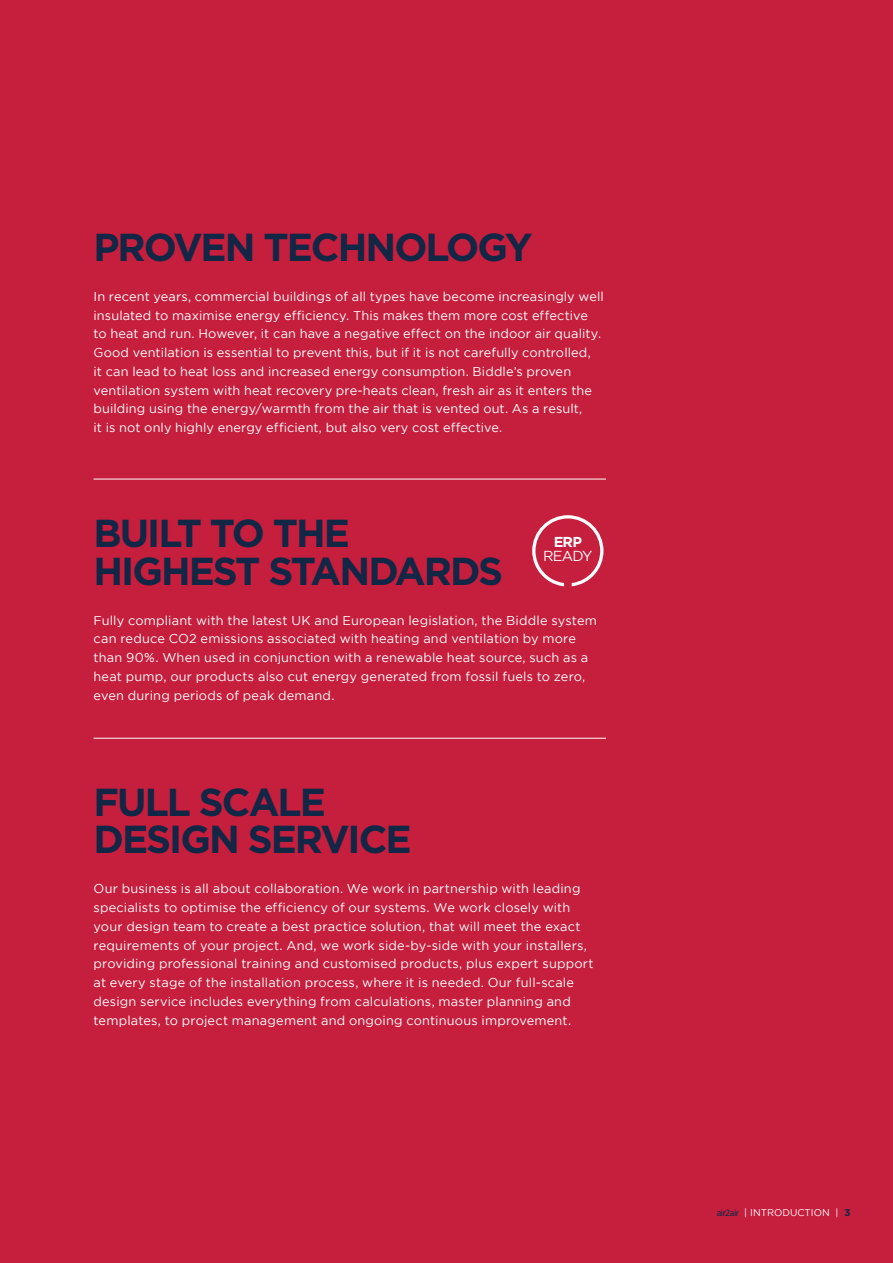
<style>
.page{position:relative;width:893px;height:1263px;background:#c61e3d}
.page>*{position:absolute;margin:0;border:0;box-sizing:border-box;transform-origin:0 0}
.t1{font:700 39px/37.5px "Gotham";letter-spacing:-.05em;color:#122646}
.t2{font:14.4px/14px "Gotham";letter-spacing:-.05em;color:#fff;text-align:center}
.Body_copy_black{font:12.75px/18.8px "Gotham";letter-spacing:.01em;color:#fff}
.t3{font:9.75px "Gotham";color:#fff}
.s1{font-weight:700}
.s2{font-family:"Myriad Pro";color:#122646}
.s3{font-weight:700;color:#122646}
</style>
<div class="page">
<hr style="left:94px;top:479px;width:512px;height:1px;background:#fff">
<hr style="left:94px;top:738px;width:512px;height:1px;background:#fff">
<svg style="left:532px;top:515px;width:72px;height:72px"></svg>
<p class="t1" style="left:94px;top:227px;width:441px">PROVEN TECHNOLOGY</p>
<p class="Body_copy_black" style="left:94px;top:287px;width:512px">In recent years, commercial buildings of all types have become increasingly well insulated to maximise energy efficiency. This makes them more cost effective to heat and run. However, it can have a negative effect on the indoor air quality.<br>Good ventilation is essential to prevent this, but if it is not carefully controlled,<br>it can lead to heat loss and increased energy consumption. Biddle’s proven ventilation system with heat recovery pre-heats clean, fresh air as it enters the building using the energy/warmth from the air that is vented out. As a result,<br>it is not only highly energy efficient, but also very cost effective.</p>
<p class="t1" style="left:94px;top:514px;width:411px">BUILT TO THE<br>HIGHEST STANDARDS</p>
<p class="Body_copy_black" style="left:94px;top:611px;width:505px">Fully compliant with the latest UK and European legislation, the Biddle system can reduce CO2 emissions associated with heating and ventilation by more than 90%. When used in conjunction with a renewable heat source, such as a heat pump, our products also cut energy generated from fossil fuels to zero, even during periods of peak demand.</p>
<p class="t2" style="left:543px;top:535px;width:51px"><span class="s1">ERP<br></span>READY</p>
<p class="t1" style="left:94px;top:782px;width:320px">FULL SCALE<br>DESIGN SERVICE</p>
<p class="Body_copy_black" style="left:94px;top:879px;width:502px">Our business is all about collaboration. We work in partnership with leading specialists to optimise the efficiency of our systems. We work closely with your design team to create a best practice solution, that will meet the exact requirements of your project. And, we work side-by-side with your installers, providing professional training and customised products, plus expert support at every stage of the installation process, where it is needed. Our full-scale design service includes everything from calculations, master planning and templates, to project management and ongoing continuous improvement.</p>
<p class="t3" style="left:717px;top:1207px;width:135px"><span class="s2">air2air</span> | INTRODUCTION | <span class="s3">3</span></p>
</div>
